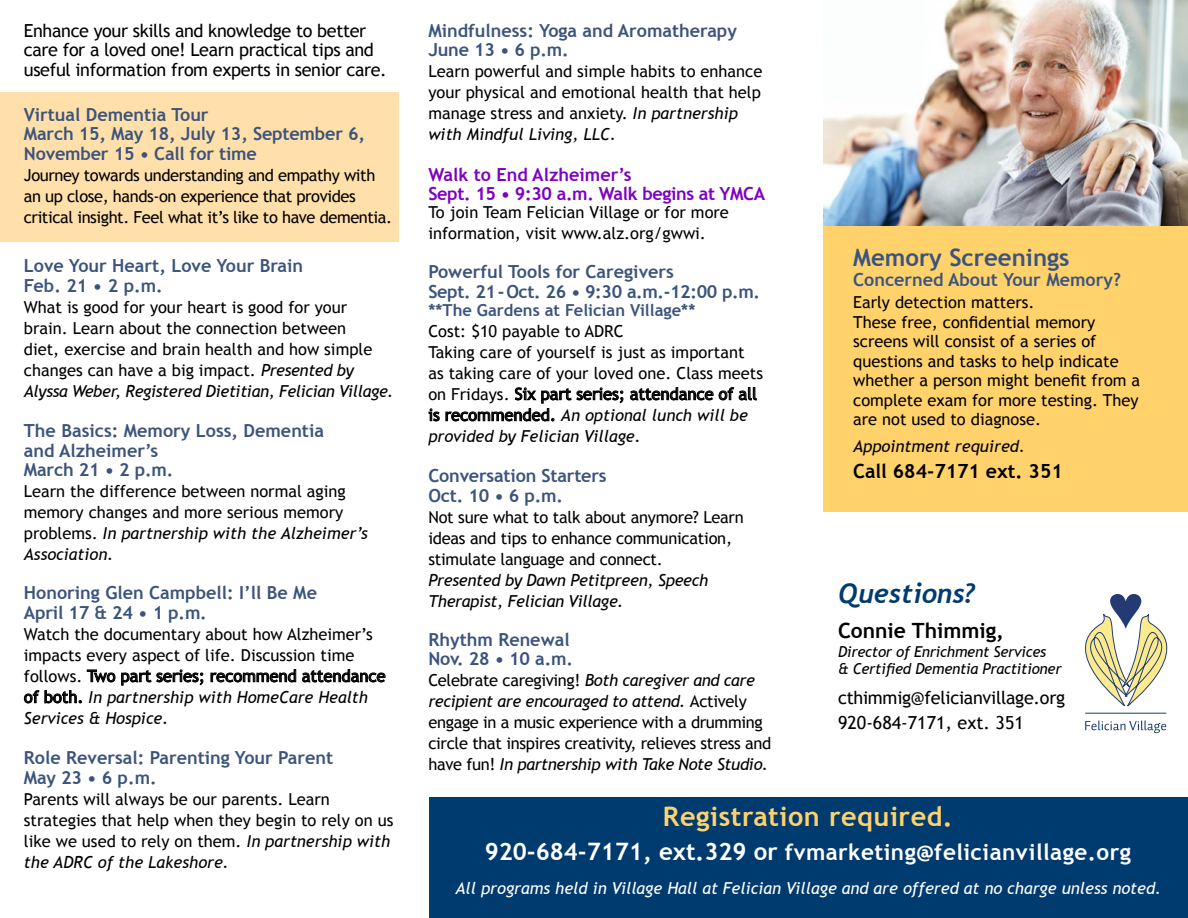
<style>
.page{position:relative;width:1188px;height:918px;background:#fff}
.page>*{position:absolute;margin:0;border:0;box-sizing:border-box;transform-origin:0 0}
.t1{font:700 27px "Trebuchet MS";letter-spacing:.02em;color:#ffd26c}
.t2{font:italic 700 27px "Trebuchet";color:#003b70}
.t3{font:700 24px "Trebuchet MS";color:#3c547c}
.t4{font:700 22.5px "Trebuchet MS";letter-spacing:.02em;color:#fff}
.t5{font:700 21px "Trebuchet MS";color:#000}
.t6{font:700 19.5px "Trebuchet MS";color:#000}
.t7{font:700 18px/19.5px "Trebuchet MS";color:#3c547c}
.t8{font:18px/19.5px "Trebuchet MS";letter-spacing:-.02em;color:#000}
.t9{font:700 18px/19.5px "Trebuchet MS";letter-spacing:-.02em;color:#7d00bf}
.t10{font:16.5px/21px "Trebuchet MS";color:#000}
.t11{font:16.5px/21px "Trebuchet MS";letter-spacing:-.02em;color:#000}
.t12{font:16.5px/21px "Trebuchet MS";letter-spacing:-.025em;color:#000}
.t13{font:italic 16.5px "Trebuchet MS";color:#fff}
.t14{font:italic 16.5px/21px "Trebuchet MS";letter-spacing:-.015em;color:#000}
.t15{font:700 16.5px "Trebuchet MS";color:#3c547c}
.t16{font:italic 15px/16.5px "Trebuchet MS";letter-spacing:-.015em;color:#000}
.s1{font-style:italic}
.s2{font-size:24px}
</style>
<div class="page">
<div style="left:0;top:93px;width:398px;height:149px;background:#ffe0ab"></div>
<img style="left:824px;top:0;width:364px;height:227px">
<div style="left:430px;top:797px;width:758px;height:121px;background:#003b70"></div>
<div style="left:824px;top:227px;width:364px;height:285px;background:#ffd26c"></div>
<svg style="left:87px;top:669px;width:28px;height:13px"></svg>
<svg style="left:121px;top:669px;width:82px;height:17px"></svg>
<svg style="left:211px;top:669px;width:85px;height:13px"></svg>
<svg style="left:302px;top:669px;width:84px;height:13px"></svg>
<svg style="left:24px;top:690px;width:58px;height:13px"></svg>
<svg style="left:630px;top:387px;width:127px;height:13px"></svg>
<svg style="left:429px;top:408px;width:11px;height:13px"></svg>
<svg style="left:446px;top:387px;width:177px;height:34px"></svg>
<hr style="left:1085px;top:713px;width:81px;height:1px;background:#203c72">
<svg style="left:1085px;top:720px;width:81px;height:13px"></svg>
<svg style="left:1085px;top:594px;width:83px;height:113px"></svg>
<p class="t8" style="left:24px;top:21px;width:364px">Enhance your skills and knowledge to better care for a loved one! Learn practical tips and useful information from experts in senior care.</p>
<p class="t7" style="left:24px;top:105px;width:343px">Virtual Dementia Tour<br>March 15, May 18, July 13, September 6,<br>November 15 • Call for time</p>
<p class="t12" style="left:24px;top:165px;width:370px">Journey towards understanding and empathy with an up close, hands-on experience that provides critical insight. Feel what it’s like to have dementia.</p>
<p class="t7" style="left:24px;top:256px;width:281px">Love Your Heart, Love Your Brain<br>Feb. 21 • 2 p.m.</p>
<p class="t10" style="left:24px;top:297px;width:371px">What is good for your heart is good for your brain. Learn about the connection between<br>diet, exercise and brain health and how simple changes can have a big impact. <span class="s1">Presented by Alyssa Weber, Registered Dietitian, Felician Village.</span></p>
<p class="t7" style="left:24px;top:421px;width:302px">The Basics: Memory Loss, Dementia and Alzheimer’s<br>March 21 • 2 p.m.</p>
<p class="t10" style="left:24px;top:481px;width:346px">Learn the difference between normal aging memory changes and more serious memory problems. <span class="s1">In partnership with the Alzheimer’s Association.</span></p>
<p class="t7" style="left:24px;top:583px;width:295px">Honoring Glen Campbell: I’ll Be Me<br>April 17 &amp; 24 • 1 p.m.</p>
<p class="t10" style="left:24px;top:624px;width:363px">Watch the documentary about how Alzheimer’s impacts every aspect of life. Discussion time follows. Two part series; recommend attendance of both. <span class="s1">In partnership with HomeCare Health Services &amp; Hospice.</span></p>
<p class="t7" style="left:24px;top:748px;width:311px">Role Reversal: Parenting Your Parent<br>May 23 • 6 p.m.</p>
<p class="t10" style="left:24px;top:789px;width:371px">Parents will always be our parents. Learn strategies that help when they begin to rely on us like we used to rely on them. <span class="s1">In partnership with the ADRC of the Lakeshore.</span></p>
<p class="t7" style="left:428px;top:21px;width:310px">Mindfulness: Yoga and Aromatherapy<br>June 13 • 6 p.m.</p>
<p class="t10" style="left:428px;top:61px;width:336px">Learn powerful and simple habits to enhance your physical and emotional health that help manage stress and anxiety. <span class="s1">In partnership with Mindful Living, LLC.</span></p>
<p class="t9" style="left:428px;top:165px;width:338px">Walk to End Alzheimer’s<br>Sept. 15 • 9:30 a.m. Walk begins at YMCA</p>
<p class="t10" style="left:428px;top:202px;width:302px">To join Team Felician Village or for more information, visit www.alz.org/gwwi.</p>
<p class="t7" style="left:428px;top:262px;width:333px">Powerful Tools for Caregivers<br>Sept. 21-Oct. 26 • 9:30 a.m.-12:00 p.m.</p>
<p class="t15" style="left:428px;top:300px;width:269px">**The Gardens at Felician Village**</p>
<p class="t10" style="left:428px;top:321px;width:336px">Cost: $10 payable to ADRC<br>Taking care of yourself is just as important as taking care of your loved one. Class meets on Fridays. Six part series; attendance of all is recommended. <span class="s1">An optional lunch will be provided by Felician Village.</span></p>
<p class="t7" style="left:428px;top:466px;width:180px">Conversation Starters<br>Oct. 10 • 6 p.m.</p>
<p class="t10" style="left:428px;top:507px;width:317px">Not sure what to talk about anymore? Learn ideas and tips to enhance communication, stimulate language and connect.</p>
<p class="t14" style="left:428px;top:570px;width:282px">Presented by Dawn Petitpreen, Speech<br>Therapist, Felician Village.</p>
<p class="t7" style="left:428px;top:630px;width:146px">Rhythm Renewal<br>Nov. 28 • 10 a.m.</p>
<p class="t11" style="left:428px;top:670px;width:344px">Celebrate caregiving! <span class="s1">Both caregiver and care recipient are encouraged to attend.</span> Actively engage in a music experience with a drumming circle that inspires creativity, relieves stress and have fun! <span class="s1">In partnership with Take Note Studio.</span></p>
<h2 class="t3" style="left:853px;top:243px;width:218px">Memory Screenings</h2>
<p class="t7" style="left:853px;top:269px;width:269px">Concerned About Your Memory?</p>
<p class="t10" style="left:853px;top:293px;width:289px;line-height:19.5px">Early detection matters.<br>These free, confidential memory screens will consist of a series of questions and tasks to help indicate whether a person might benefit from a complete exam for more testing. They are not used to diagnose.</p>
<p class="t14" style="left:853px;top:436px;width:173px">Appointment required.</p>
<p class="t6" style="left:853px;top:458px;width:211px">Call 684-7171 ext. 351</p>
<h1 class="t2" style="left:838px;top:577px;width:139px">Questions?</h1>
<p class="t5" style="left:838px;top:617px;width:167px">Connie Thimmig,</p>
<p class="t16" style="left:838px;top:644px;width:225px">Director of Enrichment Services<br>&amp; Certified Dementia Practitioner</p>
<p class="t8" style="left:838px;top:685px;width:229px;line-height:25.5px">cthimmig@felicianvillage.org<br>920-684-7171, ext. 351</p>
<h1 class="t1" style="left:663px;top:799px;width:291px">Registration required.</h1>
<h3 class="t4" style="left:485px;top:838px;width:648px"><span class="s2">920-684-7171, ext.329 or</span> fvmarketing@felicianvillage.org</h3>
<p class="t13" style="left:456px;top:878px;width:707px">All programs held in Village Hall at Felician Village and are offered at no charge unless noted.</p>
</div>
